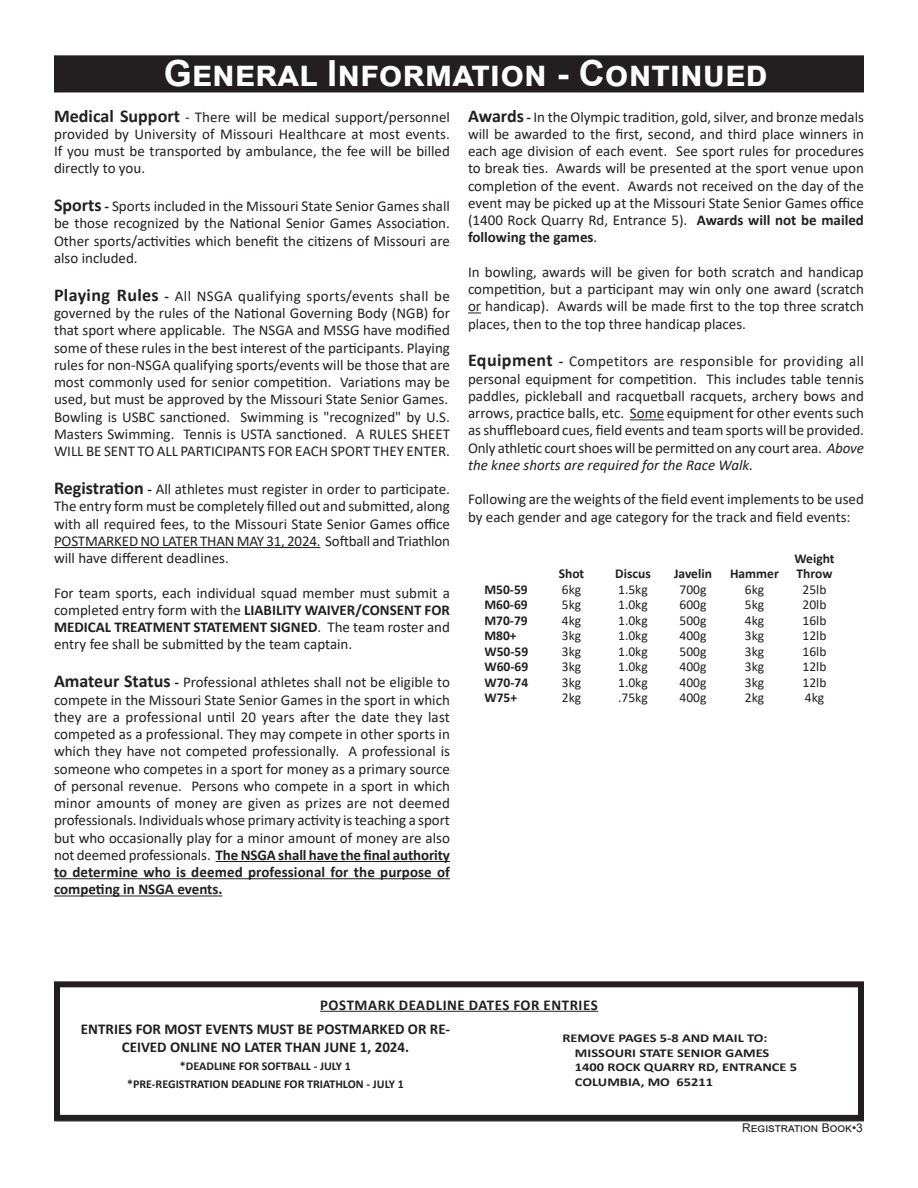
<style>
.page{position:relative;width:918px;height:1188px;background:#fff}
.page>*{position:absolute;margin:0;border:0;box-sizing:border-box;transform-origin:0 0}
.Body_text{font:700 36px "Arial";color:#fff}
.Body_text-2{font:15px/17.2px "Calibri";color:#231f20;text-align:justify}
._1__1{font:15px/17.2px "Calibri";color:#231f20;text-align:justify}
.auto_120{font:700 15px/18px "Calibri";color:#231f20;text-align:center}
.auto_120-2{font:700 15px "Calibri";letter-spacing:.04em;color:#231f20}
._1__1-2{font:13.5px "Calibri";color:#231f20}
._1__1-3{font:700 13.5px "Calibri";color:#231f20}
.auto_120-3{font:700 12px "Calibri";color:#231f20;scale:1.2 1}
.auto_120-4{font:700 12px/18px "Calibri";color:#231f20;text-align:center}
.t1{font:12px "Arial";color:#231f20}
.s1{font-weight:700;font-size:18px}
.s2{font-weight:700}
.s3{font-style:italic}
</style>
<div class="page">
<hr style="left:55px;top:1119px;width:809px;height:3px;background:#808285">
<div style="left:55px;top:56px;width:808px;height:36px;background:#231f20"></div>
<div style="left:54px;top:55px;width:810px;height:37px;border:2px solid #231f20"></div>
<hr style="left:54px;top:547px;width:266px;height:1px;background:#231f20">
<hr style="left:216px;top:861px;width:234px;height:1px;background:#231f20">
<hr style="left:54px;top:878px;width:396px;height:1px;background:#231f20">
<hr style="left:54px;top:896px;width:169px;height:1px;background:#231f20">
<svg style="left:468px;top:312px;width:13px;height:1px"></svg>
<hr style="left:630px;top:419px;width:34px;height:1px;background:#231f20">
<div style="left:54px;top:981px;width:810px;height:140px;border:6px solid #231f20"></div>
<hr style="left:320px;top:1011px;width:278px;height:1px;background:#231f20">
<p class="Body_text" style="left:164px;top:48px;width:605px">General Information - Continued</p>
<p class="Body_text-2" style="left:468px;top:108px;width:398px"><span class="s1">Awards</span> <span class="s2">-</span> In the Olympic tradition, gold, silver, and bronze medals will be awarded to the first, second, and third place winners in each age division of each event. See sport rules for procedures to break ties. Awards will be presented at the sport venue upon completion of the event. Awards not received on the day of the event may be picked up at the Missouri State Senior Games office (1400 Rock Quarry Rd, Entrance 5). <span class="s2">Awards will not be mailed following the games</span>.</p>
<p class="Body_text-2" style="left:468px;top:263px;width:397px">In bowling, awards will be given for both scratch and handicap competition, but a participant may win only one award (scratch or handicap). Awards will be made first to the top three scratch places, then to the top three handicap places.</p>
<p class="Body_text-2" style="left:468px;top:352px;width:398px"><span class="s1">Equipment</span> <span class="s2">-</span> Competitors are responsible for providing all personal equipment for competition. This includes table tennis paddles, pickleball and racquetball racquets, archery bows and arrows, practice balls, etc. Some equipment for other events such as shuffleboard cues, field events and team sports will be provided.<br>Only athletic court shoes will be permitted on any court area. <span class="s3">Above the knee shorts are required for the Race Walk.</span></p>
<p class="_1__1" style="left:468px;top:490px;width:397px">Following are the weights of the field event implements to be used by each gender and age category for the track and field events:</p>
<p class="Body_text-2" style="left:54px;top:108px;width:398px"><span class="s1">Medical Support</span> - There will be medical support/personnel provided by University of Missouri Healthcare at most events.<br>If you must be transported by ambulance, the fee will be billed directly to you.</p>
<p class="Body_text-2" style="left:54px;top:197px;width:398px"><span class="s1">Sports</span> <span class="s2">-</span> Sports included in the Missouri State Senior Games shall be those recognized by the National Senior Games Association.<br>Other sports/activities which benefit the citizens of Missouri are also included.</p>
<p class="_1__1" style="left:54px;top:287px;width:398px"><span class="s1">Playing Rules</span> <span class="s2">-</span> All NSGA qualifying sports/events shall be governed by the rules of the National Governing Body (NGB) for that sport where applicable. The NSGA and MSSG have modified some of these rules in the best interest of the participants. Playing rules for non-NSGA qualifying sports/events will be those that are most commonly used for senior competition. Variations may be used, but must be approved by the Missouri State Senior Games.</p>
<p class="_1__1" style="left:54px;top:408px;width:398px">Bowling is USBC sanctioned. Swimming is "recognized" by U.S.<br>Masters Swimming. Tennis is USTA sanctioned. A RULES SHEET WILL BE SENT TO ALL PARTICIPANTS FOR EACH SPORT THEY ENTER.</p>
<p class="Body_text-2" style="left:54px;top:480px;width:398px"><span class="s1">Registration</span> <span class="s2">-</span> All athletes must register in order to participate.<br>The entry form must be completely filled out and submitted, along with all required fees, to the Missouri State Senior Games office POSTMARKED NO LATER THAN MAY 31, 2024. Softball and Triathlon will have different deadlines.</p>
<p class="Body_text-2" style="left:54px;top:584px;width:397px">For team sports, each individual squad member must submit a completed entry form with the <span class="s2">LIABILITY WAIVER/CONSENT FOR MEDICAL TREATMENT STATEMENT SIGNED</span>. The team roster and entry fee shall be submitted by the team captain.</p>
<p class="Body_text-2" style="left:54px;top:673px;width:398px"><span class="s1">Amateur Status</span> <span class="s2">-</span> Professional athletes shall not be eligible to compete in the Missouri State Senior Games in the sport in which they are a professional until 20 years after the date they last competed as a professional. They may compete in other sports in which they have not competed professionally. A professional is someone who competes in a sport for money as a primary source of personal revenue. Persons who compete in a sport in which minor amounts of money are given as prizes are not deemed professionals. Individuals whose primary activity is teaching a sport but who occasionally play for a minor amount of money are also not deemed professionals. <span class="s2">The NSGA shall have the final authority to determine who is deemed professional for the purpose of competing in NSGA events.</span></p>
<p class="_1__1-3" style="left:794px;top:549px;width:42px">Weight</p>
<p class="_1__1-3" style="left:559px;top:564px;width:27px">Shot</p>
<p class="_1__1-3" style="left:615px;top:564px;width:37px">Discus</p>
<p class="_1__1-3" style="left:674px;top:564px;width:39px">Javelin</p>
<p class="_1__1-3" style="left:730px;top:564px;width:50px">Hammer</p>
<p class="_1__1-3" style="left:797px;top:564px;width:37px">Throw</p>
<p class="_1__1-3" style="left:484px;top:580px;width:45px">M50-59</p>
<p class="_1__1-2" style="left:562px;top:580px;width:21px">6kg</p>
<p class="_1__1-2" style="left:618px;top:580px;width:31px">1.5kg</p>
<p class="_1__1-2" style="left:680px;top:580px;width:28px">700g</p>
<p class="_1__1-2" style="left:745px;top:580px;width:21px">6kg</p>
<p class="_1__1-2" style="left:803px;top:580px;width:25px">25lb</p>
<p class="_1__1-3" style="left:484px;top:595px;width:45px">M60-69</p>
<p class="_1__1-2" style="left:562px;top:595px;width:21px">5kg</p>
<p class="_1__1-2" style="left:618px;top:595px;width:31px">1.0kg</p>
<p class="_1__1-2" style="left:680px;top:595px;width:28px">600g</p>
<p class="_1__1-2" style="left:745px;top:595px;width:21px">5kg</p>
<p class="_1__1-2" style="left:803px;top:595px;width:25px">20lb</p>
<p class="_1__1-3" style="left:484px;top:611px;width:45px">M70-79</p>
<p class="_1__1-2" style="left:562px;top:611px;width:21px">4kg</p>
<p class="_1__1-2" style="left:618px;top:611px;width:31px">1.0kg</p>
<p class="_1__1-2" style="left:680px;top:611px;width:28px">500g</p>
<p class="_1__1-2" style="left:745px;top:611px;width:21px">4kg</p>
<p class="_1__1-2" style="left:803px;top:611px;width:25px">16lb</p>
<p class="_1__1-3" style="left:484px;top:626px;width:34px">M80+</p>
<p class="_1__1-2" style="left:562px;top:626px;width:21px">3kg</p>
<p class="_1__1-2" style="left:618px;top:626px;width:31px">1.0kg</p>
<p class="_1__1-2" style="left:680px;top:626px;width:28px">400g</p>
<p class="_1__1-2" style="left:745px;top:626px;width:21px">3kg</p>
<p class="_1__1-2" style="left:803px;top:626px;width:25px">12lb</p>
<p class="_1__1-3" style="left:484px;top:642px;width:45px">W50-59</p>
<p class="_1__1-2" style="left:562px;top:642px;width:21px">3kg</p>
<p class="_1__1-2" style="left:618px;top:642px;width:31px">1.0kg</p>
<p class="_1__1-2" style="left:680px;top:642px;width:28px">500g</p>
<p class="_1__1-2" style="left:745px;top:642px;width:21px">3kg</p>
<p class="_1__1-2" style="left:803px;top:642px;width:25px">16lb</p>
<p class="_1__1-3" style="left:484px;top:657px;width:45px">W60-69</p>
<p class="_1__1-2" style="left:562px;top:657px;width:21px">3kg</p>
<p class="_1__1-2" style="left:618px;top:657px;width:31px">1.0kg</p>
<p class="_1__1-2" style="left:680px;top:657px;width:28px">400g</p>
<p class="_1__1-2" style="left:745px;top:657px;width:21px">3kg</p>
<p class="_1__1-2" style="left:803px;top:657px;width:25px">12lb</p>
<p class="_1__1-3" style="left:484px;top:673px;width:45px">W70-74</p>
<p class="_1__1-2" style="left:562px;top:673px;width:21px">3kg</p>
<p class="_1__1-2" style="left:618px;top:673px;width:31px">1.0kg</p>
<p class="_1__1-2" style="left:680px;top:673px;width:28px">400g</p>
<p class="_1__1-2" style="left:745px;top:673px;width:21px">3kg</p>
<p class="_1__1-2" style="left:803px;top:673px;width:25px">12lb</p>
<p class="_1__1-3" style="left:484px;top:688px;width:34px">W75+</p>
<p class="_1__1-2" style="left:562px;top:689px;width:21px">2kg</p>
<p class="_1__1-2" style="left:618px;top:689px;width:31px">.75kg</p>
<p class="_1__1-2" style="left:680px;top:689px;width:28px">400g</p>
<p class="_1__1-2" style="left:745px;top:689px;width:21px">2kg</p>
<p class="_1__1-2" style="left:805px;top:689px;width:21px">4kg</p>
<p class="auto_120-2" style="left:320px;top:994px;width:279px">POSTMARK DEADLINE DATES FOR ENTRIES</p>
<p class="auto_120-3" style="left:562px;top:1030px;width:172px">REMOVE PAGES 5-8 AND MAIL TO:</p>
<p class="auto_120-3" style="left:575px;top:1044px;width:164px">MISSOURI STATE SENIOR GAMES</p>
<p class="auto_120-3" style="left:575px;top:1059px;width:187px">1400 ROCK QUARRY RD, ENTRANCE 5</p>
<p class="auto_120-3" style="left:575px;top:1073px;width:117px">COLUMBIA, MO 65211</p>
<p class="auto_120" style="left:81px;top:1020px;width:371px">ENTRIES FOR MOST EVENTS MUST BE POSTMARKED OR RE-<br>CEIVED ONLINE NO LATER THAN JUNE 1, 2024.</p>
<p class="auto_120-4" style="left:127px;top:1057px;width:278px">*DEADLINE FOR SOFTBALL - JULY 1<br>*PRE-REGISTRATION DEADLINE FOR TRIATHLON - JULY 1</p>
<p class="t1" style="left:742px;top:1119px;width:122px">Registration Book•3</p>
</div>
